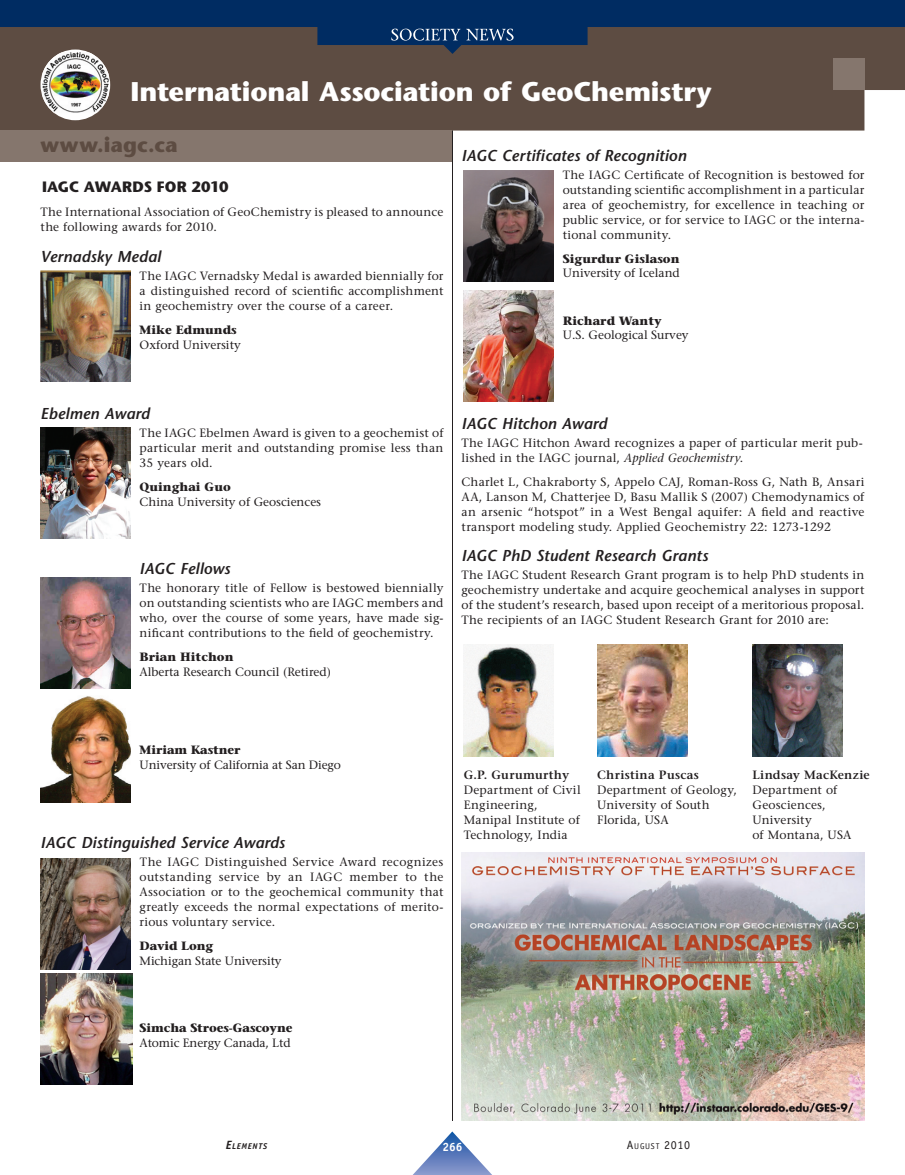
<style>
.page{position:relative;width:905px;height:1175px;background:#fff}
.page>*{position:absolute;margin:0;border:0;box-sizing:border-box;transform-origin:0 0}
.Texte_courant{font:700 27px "Stone Sans";letter-spacing:-.01em;color:#fff}
.Texte_courant-2{font:700 21px "Stone Sans";letter-spacing:.005em;color:#5d4c42}
.NIVEAU_2{font:italic 600 15.75px "Stone Sans";letter-spacing:.005em;color:#231f20}
.NIVEAU_1{font:700 15px "Stone Sans";color:#231f20}
.Texte_courant-3{font:12px/15px "Stone Serif";letter-spacing:.015em;color:#231f20;text-align:justify}
.Signature{font:12px/15px "Stone Serif";color:#231f20}
.t1{font:12px "Officina Sans";color:#231f20}
.t2{font:700 12px "Officina Sans";color:#fff}
.t3{font:italic 700 8.4px "Officina Sans";letter-spacing:.08em;color:#231f20}
.s1{font-weight:700}
.s2{font-style:italic}
.s3{font-weight:600}
.s4{font-size:12px}
.s5{font-size:8.4px}
</style>
<div class="page">
<img style="left:40px;top:270px;width:90px;height:111px">
<img style="left:40px;top:427px;width:90px;height:111px">
<img style="left:40px;top:858px;width:90px;height:111px">
<div style="left:0;top:54px;width:904px;height:76px;background:#5d4c42"></div>
<div style="left:0;top:130px;width:452px;height:32px;background:#85766d"></div>
<div style="left:832px;top:58px;width:32px;height:32px;background:#85766d"></div>
<div style="left:41px;top:49px;width:69px;height:71px;background:#fff;border-radius:50%"></div>
<img style="left:42px;top:54px;width:66px;height:59px">
<hr style="left:452px;top:130px;width:1px;height:990px;background:#231f20">
<img style="left:461px;top:853px;width:403px;height:267px">
<img style="left:464px;top:645px;width:90px;height:111px">
<img style="left:752px;top:645px;width:90px;height:111px">
<img style="left:464px;top:290px;width:90px;height:111px">
<img style="left:40px;top:696px;width:90px;height:106px">
<img style="left:40px;top:577px;width:90px;height:111px">
<img style="left:464px;top:170px;width:90px;height:111px">
<img style="left:597px;top:645px;width:90px;height:111px">
<img style="left:40px;top:973px;width:92px;height:111px">
<svg style="left:413px;top:1131px;width:78px;height:43px"></svg>
<svg style="left:0;top:0;width:904px;height:54px;background:#263955"></svg>
<svg style="left:391px;top:29px;width:122px;height:12px"></svg>
<p class="Texte_courant" style="left:130px;top:75px;width:582px">International Association of GeoChemistry</p>
<p class="Texte_courant-2" style="left:40px;top:131px;width:139px">www.iagc.ca</p>
<p class="NIVEAU_1" style="left:42px;top:177px;width:188px">IAGC AWARDS FOR 2010</p>
<p class="Texte_courant-3" style="left:40px;top:204px;width:404px">The International Association of GeoChemistry is pleased to announce the following awards for 2010.</p>
<p class="NIVEAU_2" style="left:40px;top:247px;width:122px">Vernadsky Medal</p>
<p class="Texte_courant-3" style="left:140px;top:268px;width:305px">The IAGC Vernadsky Medal is awarded biennially for a distinguished record of scientific accomplishment in geochemistry over the course of a career.</p>
<p class="Signature" style="left:140px;top:322px;width:103px"><span class="s1">Mike Edmunds<br></span>Oxford University</p>
<p class="NIVEAU_2" style="left:461px;top:146px;width:226px">IAGC Certificates of Recognition</p>
<p class="Texte_courant-3" style="left:562px;top:167px;width:303px">The IAGC Certificate of Recognition is bestowed for outstanding scientific accomplishment in a particular area of geochemistry, for excellence in teaching or public service, or for service to IAGC or the interna&shy;tional community.</p>
<p class="Signature" style="left:562px;top:251px;width:118px"><span class="s1">Sigurdur Gislason<br></span>University of Iceland</p>
<p class="Signature" style="left:562px;top:313px;width:127px"><span class="s1">Richard Wanty<br></span>U.S. Geological Survey</p>
<p class="NIVEAU_2" style="left:40px;top:403px;width:111px">Ebelmen Award</p>
<p class="Texte_courant-3" style="left:140px;top:425px;width:305px">The IAGC Ebelmen Award is given to a geochemist of particular merit and outstanding promise less than 35 years old.</p>
<p class="Signature" style="left:140px;top:479px;width:183px"><span class="s1">Quinghai Guo<br></span>China University of Geosciences</p>
<p class="NIVEAU_2" style="left:140px;top:559px;width:92px">IAGC Fellows</p>
<p class="Texte_courant-3" style="left:140px;top:580px;width:305px">The honorary title of Fellow is bestowed biennially on outstanding scientists who are IAGC members and who, over the course of some years, have made sig&shy;nificant contributions to the field of geochemistry.</p>
<p class="Signature" style="left:140px;top:649px;width:193px"><span class="s1">Brian Hitchon<br></span>Alberta Research Council (Retired)</p>
<p class="NIVEAU_2" style="left:461px;top:413px;width:147px">IAGC Hitchon Award</p>
<p class="Texte_courant-3" style="left:461px;top:435px;width:403px">The IAGC Hitchon Award recognizes a paper of particular merit pub&shy;lished in the IAGC journal, <span class="s2">Applied Geochemistry</span>.</p>
<p class="Texte_courant-3" style="left:461px;top:474px;width:404px">Charlet L, Chakraborty S, Appelo CAJ, Roman-Ross G, Nath B, Ansari AA, Lanson M, Chatterjee D, Basu Mallik S (2007) Chemodynamics of an arsenic “hotspot” in a West Bengal aquifer: A field and reactive transport modeling study. Applied Geochemistry 22: 1273-1292</p>
<p class="NIVEAU_2" style="left:461px;top:546px;width:248px">IAGC PhD Student Research Grants</p>
<p class="Texte_courant-3" style="left:461px;top:567px;width:404px">The IAGC Student Research Grant program is to help PhD students in geochemistry undertake and acquire geochemical analyses in support of the student’s research, based upon receipt of a meritorious proposal.<br>The recipients of an IAGC Student Research Grant for 2010 are:</p>
<p class="Signature" style="left:140px;top:742px;width:203px"><span class="s1">Miriam Kastner<br></span>University of California at San Diego</p>
<p class="NIVEAU_2" style="left:40px;top:832px;width:246px">IAGC Distinguished Service Awards</p>
<p class="Texte_courant-3" style="left:140px;top:854px;width:305px">The IAGC Distinguished Service Award recognizes outstanding service by an IAGC member to the Association or to the geochemical community that greatly exceeds the normal expectations of merito&shy;rious voluntary service.</p>
<p class="Signature" style="left:140px;top:938px;width:144px"><span class="s1">David Long<br></span>Michigan State University</p>
<p class="Texte_courant-3" style="left:464px;top:766px;width:118px;text-align:left"><span class="s3">G.P. Gurumurthy<br></span>Department of Civil<br>Engineering,<br>Manipal Institute of<br>Technology, India</p>
<p class="Texte_courant-3" style="left:752px;top:766px;width:119px;text-align:left"><span class="s3">Lindsay MacKenzie<br></span>Department of<br>Geosciences,<br>University<br>of Montana, USA</p>
<p class="Texte_courant-3" style="left:597px;top:766px;width:141px;text-align:left"><span class="s3">Christina Puscas<br></span>Department of Geology,<br>University of South<br>Florida, USA</p>
<p class="Signature" style="left:140px;top:1020px;width:154px"><span class="s1">Simcha Stroes-Gascoyne<br></span>Atomic Energy Canada, Ltd</p>
<p class="t3" style="left:226px;top:1141px;width:43px"><span class="s4">E</span>LEMENTS</p>
<p class="t2" style="left:442px;top:1139px;width:22px">266</p>
<p class="t1" style="left:627px;top:1138px;width:65px">A<span class="s5">UGUST</span> 2010</p>
</div>
